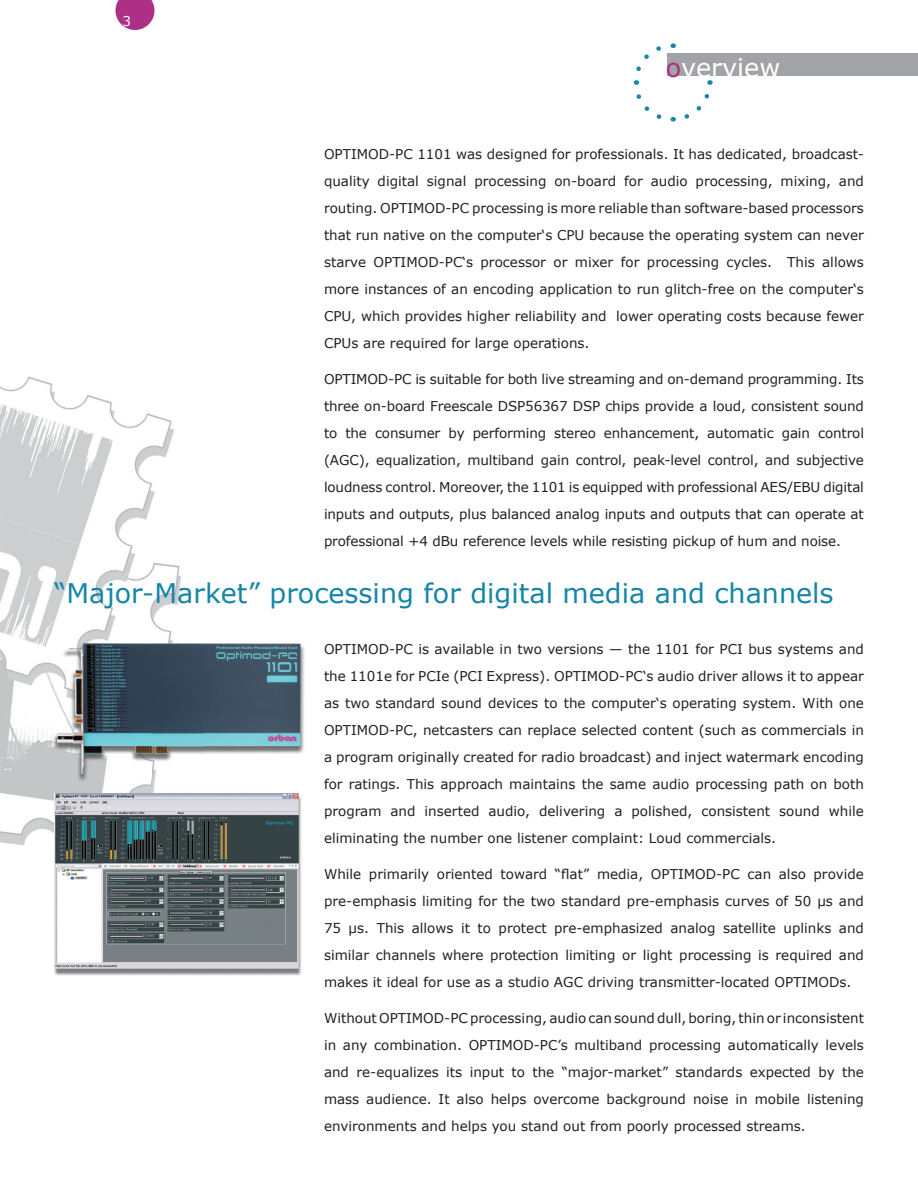
<style>
.page{position:relative;width:918px;height:1188px;background:#fff}
.page>*{position:absolute;margin:0;border:0;box-sizing:border-box;transform-origin:0 0}
.t1{font:27px "Verdana";color:#1585a9}
.t2{font:25.5px "Verdana";color:#fff}
.t3{font:13.5px/27px "Verdana";color:#231f20;text-align:justify}
.t4{font:13.5px "Verdana";color:#fff}
.s1{color:#ab3086}
</style>
<div class="page">
<svg style="left:116px;top:0;width:38px;height:30px"></svg>
<img style="left:0;top:376px;width:203px;height:469px">
<svg style="left:633px;top:46px;width:28px;height:39px"></svg>
<svg style="left:636px;top:94px;width:38px;height:28px"></svg>
<svg style="left:684px;top:80px;width:29px;height:39px"></svg>
<div style="left:667px;top:54px;width:251px;height:22px;background:#a1a3a6"></div>
<img style="left:47px;top:639px;width:258px;height:148px">
<img style="left:54px;top:794px;width:248px;height:182px">
<p class="t4" style="left:123px;top:12px;width:10px">3</p>
<h2 class="t2" style="left:666px;top:51px;width:116px"><span class="s1">o</span>verview</h2>
<p class="t3" style="left:324px;top:140px;width:542px">OPTIMOD-PC 1101 was designed for professionals. It has dedicated, broadcast&shy;quality digital signal processing on-board for audio processing, mixing, and routing. OPTIMOD-PC processing is more reliable than software-based processors that run native on the computer‘s CPU because the operating system can never starve OPTIMOD-PC‘s processor or mixer for processing cycles. This allows more instances of an encoding application to run glitch-free on the computer‘s CPU, which provides higher reliability and lower operating costs because fewer CPUs are required for large operations.</p>
<p class="t3" style="left:324px;top:365px;width:542px">OPTIMOD-PC is suitable for both live streaming and on-demand programming. Its three on-board Freescale DSP56367 DSP chips provide a loud, consistent sound to the consumer by performing stereo enhancement, automatic gain control (AGC), equalization, multiband gain control, peak-level control, and subjective loudness control. Moreover, the 1101 is equipped with professional AES/EBU digital inputs and outputs, plus balanced analog inputs and outputs that can operate at professional +4 dBu reference levels while resisting pickup of hum and noise.</p>
<h1 class="t1" style="left:54px;top:576px;width:781px">“Major-Market” processing for digital media and channels</h1>
<p class="t3" style="left:324px;top:635px;width:542px">OPTIMOD-PC is available in two versions — the 1101 for PCI bus systems and the 1101e for PCIe (PCI Express). OPTIMOD-PC‘s audio driver allows it to appear as two standard sound devices to the computer‘s operating system. With one OPTIMOD-PC, netcasters can replace selected content (such as commercials in a program originally created for radio broadcast) and inject watermark encoding for ratings. This approach maintains the same audio processing path on both program and inserted audio, delivering a polished, consistent sound while eliminating the number one listener complaint: Loud commercials.</p>
<p class="t3" style="left:324px;top:860px;width:542px">While primarily oriented toward “flat” media, OPTIMOD-PC can also provide pre-emphasis limiting for the two standard pre-emphasis curves of 50 μs and 75 μs. This allows it to protect pre-emphasized analog satellite uplinks and similar channels where protection limiting or light processing is required and makes it ideal for use as a studio AGC driving transmitter-located OPTIMODs.</p>
<p class="t3" style="left:324px;top:1004px;width:542px">Without OPTIMOD-PC processing, audio can sound dull, boring, thin or inconsistent in any combination. OPTIMOD-PC’s multiband processing automatically levels and re-equalizes its input to the “major-market” standards expected by the mass audience. It also helps overcome background noise in mobile listening environments and helps you stand out from poorly processed streams.</p>
</div>
